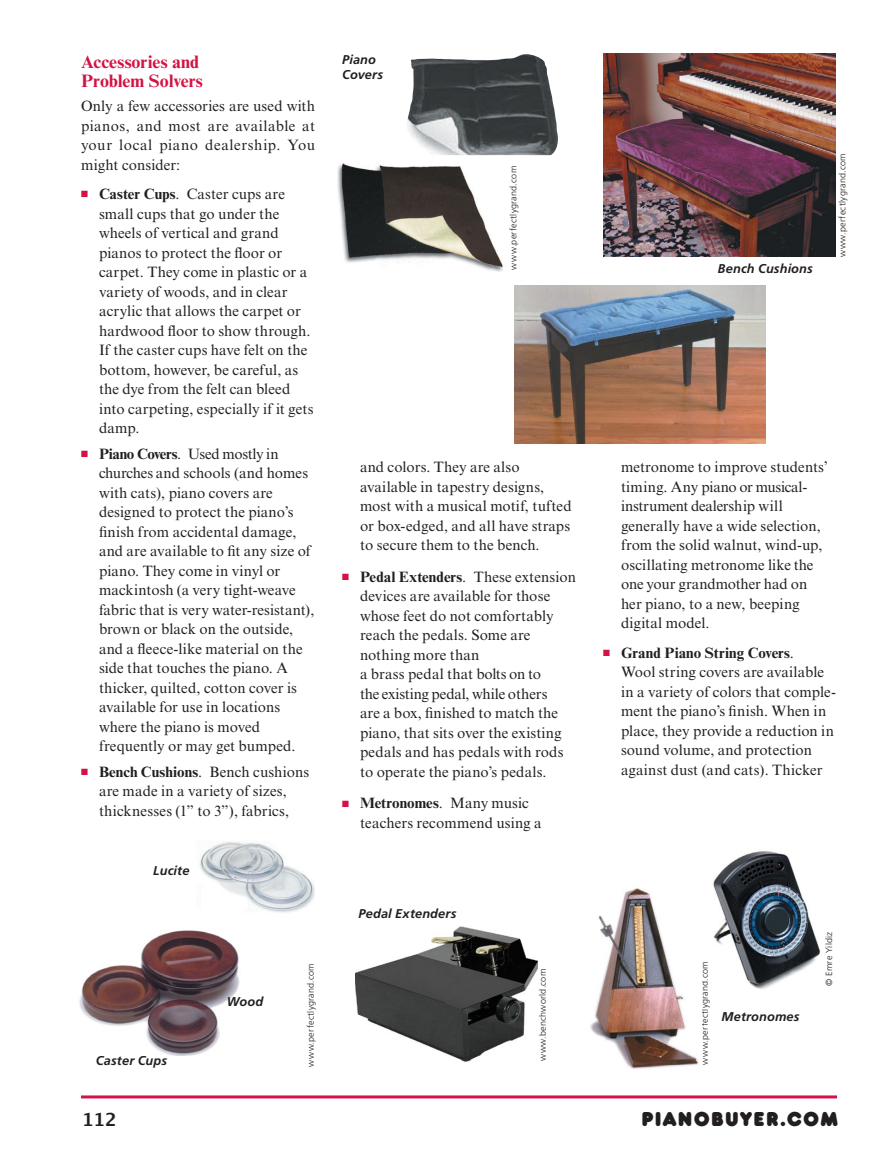
<style>
.page{position:relative;width:891px;height:1175px;background:#fff}
.page>*{position:absolute;margin:0;border:0;box-sizing:border-box;transform-origin:0 0}
.t1{font:21px "Frankfurter Std";letter-spacing:.05em;color:#231f20}
.B{font:700 18px/19.5px "Times NRMT";color:#d31245}
.t2{font:18px "Lucida San T Dem";color:#231f20}
.TXT{font:15px/19.5px "Times NRMT";letter-spacing:.005em;color:#231f20}
.Label-bolditalic{font:italic 700 12.75px/15px "Frutiger";letter-spacing:.01em;color:#231f20}
.CREDIT{font:300 9px "Frutiger";letter-spacing:.025em;color:#231f20}
.s1{color:#d31245}
.s2{font-weight:700}
</style>
<div class="page">
<hr style="left:81px;top:1095px;width:756px;height:3px;background:#d31245">
<img style="left:355px;top:926px;width:182px;height:136px">
<img style="left:603px;top:54px;width:233px;height:203px">
<img style="left:515px;top:286px;width:251px;height:157px">
<img style="left:407px;top:54px;width:151px;height:101px">
<img style="left:337px;top:163px;width:166px;height:108px">
<img style="left:590px;top:888px;width:109px;height:181px">
<img style="left:713px;top:851px;width:108px;height:138px">
<img style="left:199px;top:842px;width:116px;height:71px">
<img style="left:79px;top:930px;width:161px;height:125px">
<p class="B" style="left:81px;top:51px;width:123px">Accessories and<br>Problem Solvers</p>
<p class="TXT" style="left:81px;top:96px;width:236px;text-align:justify">Only a few accessories are used with pianos, and most are available at your local piano dealership. You might consider:</p>
<p class="TXT" style="left:99px;top:184px;width:216px;text-indent:-18px"><span class="s1">■</span> <span class="s2">Caster Cups</span>. Caster cups are small cups that go under the wheels of vertical and grand pianos to protect the floor or carpet. They come in plastic or a variety of woods, and in clear acrylic that allows the carpet or hardwood floor to show through.<br>If the caster cups have felt on the bottom, however, be careful, as the dye from the felt can bleed into carpeting, especially if it gets damp.</p>
<p class="TXT" style="left:99px;top:444px;width:217px;text-indent:-18px"><span class="s1">■</span> <span class="s2">Piano Covers</span>. Used mostly in churches and schools (and homes with cats), piano covers are designed to protect the piano’s finish from accidental damage, and are available to fit any size of piano. They come in vinyl or mackintosh (a very tight-weave fabric that is very water-resistant), brown or black on the outside, and a fleece-like material on the side that touches the piano. A thicker, quilted, cotton cover is available for use in locations where the piano is moved frequently or may get bumped.</p>
<p class="TXT" style="left:81px;top:762px;width:230px;text-align:center"><span class="s1">■</span> <span class="s2">Bench Cushions</span>. Bench cushions are made in a variety of sizes, thicknesses (1” to 3”), fabrics,</p>
<p class="Label-bolditalic" style="left:153px;top:862px;width:38px">Lucite</p>
<p class="Label-bolditalic" style="left:96px;top:1053px;width:73px">Caster Cups</p>
<p class="Label-bolditalic" style="left:227px;top:993px;width:38px">Wood</p>
<p class="CREDIT" style="left:306px;top:1066px;width:105px;rotate:-90deg">www.perfectlygrand.com</p>
<p class="Label-bolditalic" style="left:342px;top:52px;width:43px">Piano<br>Covers</p>
<p class="CREDIT" style="left:508px;top:269px;width:105px;rotate:-90deg">www.perfectlygrand.com</p>
<p class="TXT" style="left:360px;top:457px;width:213px">and colors. They are also available in tapestry designs, most with a musical motif, tufted or box-edged, and all have straps to secure them to the bench.</p>
<p class="TXT" style="left:360px;top:567px;width:218px;text-indent:-18px"><span class="s1">■</span> <span class="s2">Pedal Extenders</span>. These extension devices are available for those whose feet do not comfortably reach the pedals. Some are nothing more than<br>a brass pedal that bolts on to<br>the existing pedal, while others<br>are a box, finished to match the piano, that sits over the existing pedals and has pedals with rods to operate the piano’s pedals.</p>
<p class="TXT" style="left:360px;top:793px;width:183px;text-indent:-18px"><span class="s1">■</span> <span class="s2">Metronomes</span>. Many music teachers recommend using a</p>
<p class="Label-bolditalic" style="left:358px;top:906px;width:100px">Pedal Extenders</p>
<p class="CREDIT" style="left:538px;top:1061px;width:94px;rotate:-90deg">www.benchworld.com</p>
<p class="Label-bolditalic" style="left:718px;top:261px;width:96px">Bench Cushions</p>
<p class="CREDIT" style="left:837px;top:257px;width:105px;rotate:-90deg">www.perfectlygrand.com</p>
<p class="TXT" style="left:621px;top:457px;width:209px">metronome to improve students’ timing. Any piano or musical&shy;instrument dealership will generally have a wide selection, from the solid walnut, wind-up, oscillating metronome like the one your grandmother had on her piano, to a new, beeping digital model.</p>
<p class="TXT" style="left:621px;top:642px;width:217px;text-indent:-18px"><span class="s1">■</span> <span class="s2">Grand Piano String Covers</span>.<br>Wool string covers are available in a variety of colors that comple&shy;ment the piano’s finish. When in place, they provide a reduction in sound volume, and protection against dust (and cats). Thicker</p>
<p class="CREDIT" style="left:700px;top:1064px;width:105px;rotate:-90deg">www.perfectlygrand.com</p>
<p class="Label-bolditalic" style="left:722px;top:1009px;width:80px">Metronomes</p>
<p class="CREDIT" style="left:824px;top:985px;width:56px;rotate:-90deg">© Emre Yildiz</p>
<p class="t2" style="left:82px;top:1108px;width:36px">112</p>
<h1 class="t1" style="left:641px;top:1106px;width:198px">PIANOBUYER.COM</h1>
</div>
